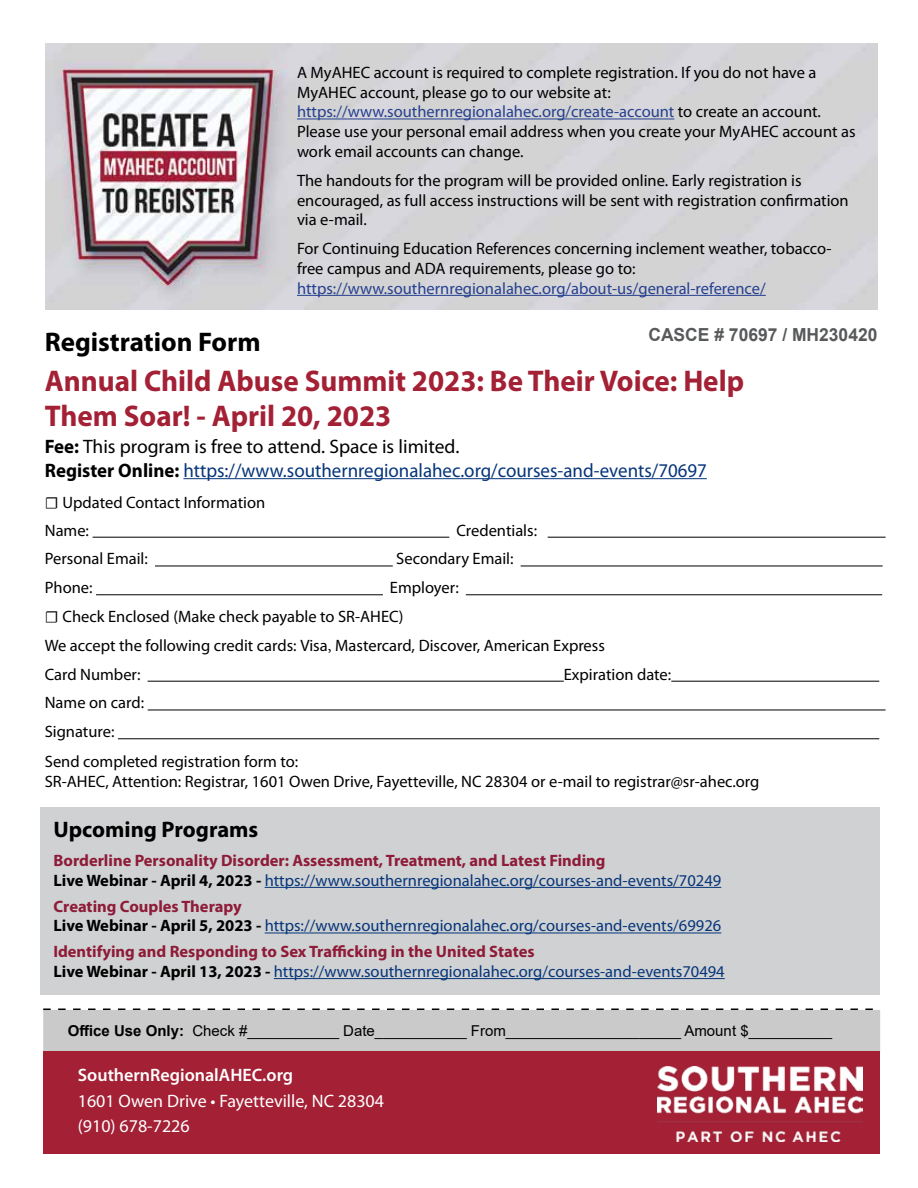
<style>
.page{position:relative;width:918px;height:1188px;background:#fff}
.page>*{position:absolute;margin:0;border:0;box-sizing:border-box;transform-origin:0 0}
.t1{font:700 30px/34.5px "Myriad Pro";color:#a32035}
.t2{font:700 27px "Myriad Pro";color:#000}
.t3{font:700 22.5px "Myriad Pro";color:#000}
.t4{font:19.5px/24px "Myriad Pro";color:#06357a}
.t5{font:18px/25.5px "Myriad Pro";color:#fff}
.t6{font:600 18px "Myriad Pro";color:#fff}
.t7{font:700 18px "Arial";color:#58595b}
.t8{font:16.5px/19.8px "Myriad Pro";color:#000}
.t9{font:16.5px/19.8px "Myriad Pro";color:#06357a}
.t10{font:700 16.5px/19.8px "Myriad Pro";color:#8e1b38}
.t11{font:16.5px "Myriad Pro";color:#25408f}
.t12{font:15px "Arial";color:#000}
.s1{color:#25408f}
.s2{font-weight:700;color:#000}
.s3{color:#000}
.s4{font-family:"Minion Pro"}
.s5{font-weight:400;color:#06357a}
.s6{font-weight:700;color:#8e1b38}
.s7{font-weight:700}
</style>
<div class="page">
<div style="left:44px;top:1011px;width:835px;height:40px;background:#cacaca"></div>
<svg style="left:43px;top:1009px;width:830px;height:1px"></svg>
<div style="left:43px;top:1051px;width:837px;height:103px;background:#a32035"></div>
<img style="left:658px;top:1067px;width:205px;height:75px">
<img style="left:46px;top:43px;width:832px;height:267px">
<hr style="left:297px;top:119px;width:377px;height:1px;background:#25408f">
<hr style="left:297px;top:295px;width:469px;height:1px;background:#25408f">
<hr style="left:183px;top:478px;width:524px;height:1px;background:#06357a">
<hr style="left:93px;top:537px;width:356px;height:1px;background:#000">
<hr style="left:548px;top:537px;width:338px;height:1px;background:#000">
<hr style="left:155px;top:566px;width:238px;height:1px;background:#000">
<hr style="left:521px;top:566px;width:362px;height:1px;background:#000">
<hr style="left:96px;top:594px;width:287px;height:1px;background:#000">
<hr style="left:466px;top:594px;width:416px;height:1px;background:#000">
<hr style="left:148px;top:681px;width:416px;height:1px;background:#000">
<hr style="left:671px;top:681px;width:208px;height:1px;background:#000">
<hr style="left:148px;top:710px;width:738px;height:1px;background:#000">
<hr style="left:118px;top:738px;width:761px;height:1px;background:#000">
<div style="left:40px;top:807px;width:840px;height:188px;background:#cfd1d2"></div>
<hr style="left:265px;top:887px;width:456px;height:1px;background:#06357a">
<hr style="left:265px;top:933px;width:456px;height:1px;background:#06357a">
<hr style="left:274px;top:978px;width:451px;height:1px;background:#06357a">
<p class="t8" style="left:297px;top:62px;width:560px">A MyAHEC account is required to complete registration. If you do not have a MyAHEC account, please go to our website at: <span class="s1">https://www.southernregionalahec.org/create-account</span> to create an account.<br>Please use your personal email address when you create your MyAHEC account as work email accounts can change.</p>
<p class="t8" style="left:297px;top:170px;width:553px">The handouts for the program will be provided online. Early registration is encouraged, as full access instructions will be sent with registration confirmation via e-mail.</p>
<p class="t8" style="left:297px;top:238px;width:536px">For Continuing Education References concerning inclement weather, tobacco&shy;free campus and ADA requirements, please go to:</p>
<p class="t11" style="left:297px;top:278px;width:470px">https://www.southernregionalahec.org/about-us/general-reference/</p>
<p class="t7" style="left:648px;top:322px;width:231px">CASCE # 70697 / MH230420</p>
<h2 class="t2" style="left:45px;top:324px;width:217px">Registration Form</h2>
<h1 class="t1" style="left:45px;top:363px;width:701px">Annual Child Abuse Summit 2023: Be Their Voice: Help<br>Them Soar! - April 20, 2023</h1>
<p class="t4" style="left:45px;top:434px;width:664px"><span class="s2">Fee:</span> <span class="s3">This program is free to attend. Space is limited.<br></span><span class="s2">Register Online:</span> https://www.southernregionalahec.org/courses-and-events/70697</p>
<p class="t8" style="left:45px;top:489px;width:222px;line-height:27.3px"><span class="s4">☐</span> Updated Contact Information<br>Name:</p>
<p class="t8" style="left:456px;top:520px;width:82px">Credentials:</p>
<p class="t8" style="left:45px;top:549px;width:105px">Personal Email:</p>
<p class="t8" style="left:396px;top:549px;width:119px">Secondary Email:</p>
<p class="t8" style="left:45px;top:577px;width:49px">Phone:</p>
<p class="t8" style="left:45px;top:573px;width:562px;line-height:28.8px;text-indent:345px">Employer:<br><span class="s4">☐</span> Check Enclosed (Make check payable to SR-AHEC)<br>We accept the following credit cards: Visa<span class="s4">,</span> Mastercard, Discover, American Express Card Number:</p>
<p class="t8" style="left:564px;top:664px;width:109px">Expiration date:</p>
<p class="t8" style="left:45px;top:688px;width:101px;line-height:28.8px">Name on card:<br>Signature:</p>
<p class="t8" style="left:45px;top:752px;width:716px">Send completed registration form to:<br>SR-AHEC, Attention: Registrar, 1601 Owen Drive, Fayetteville, NC 28304 or e-mail to registrar@sr-ahec.org</p>
<h3 class="t3" style="left:53px;top:815px;width:206px">Upcoming Programs</h3>
<p class="t10" style="left:53px;top:850px;width:669px">Borderline Personality Disorder: Assessment, Treatment, and Latest Finding<br><span class="s3">Live Webinar - April 4, 2023 -</span> <span class="s5">https://www.southernregionalahec.org/courses-and-events/70249</span></p>
<p class="t9" style="left:53px;top:896px;width:669px"><span class="s6">Creating Couples Therapy<br></span><span class="s2">Live Webinar - April 5, 2023 -</span> https://www.southernregionalahec.org/courses-and-events/69926</p>
<p class="t9" style="left:53px;top:941px;width:673px"><span class="s6">Identifying and Responding to Sex Trafficking in the United States<br></span><span class="s2">Live Webinar - April 13, 2023 -</span> https://www.southernregionalahec.org/courses-and-events70494</p>
<p class="t12" style="left:68px;top:1020px;width:766px"><span class="s7">Office Use Only:</span> Check #___________ Date___________ From_____________________ Amount $__________</p>
<p class="t6" style="left:78px;top:1064px;width:217px">SouthernRegionalAHEC.org</p>
<p class="t5" style="left:78px;top:1087px;width:308px">1601 Owen Drive • Fayetteville, NC 28304 (910) 678-7226</p>
</div>
